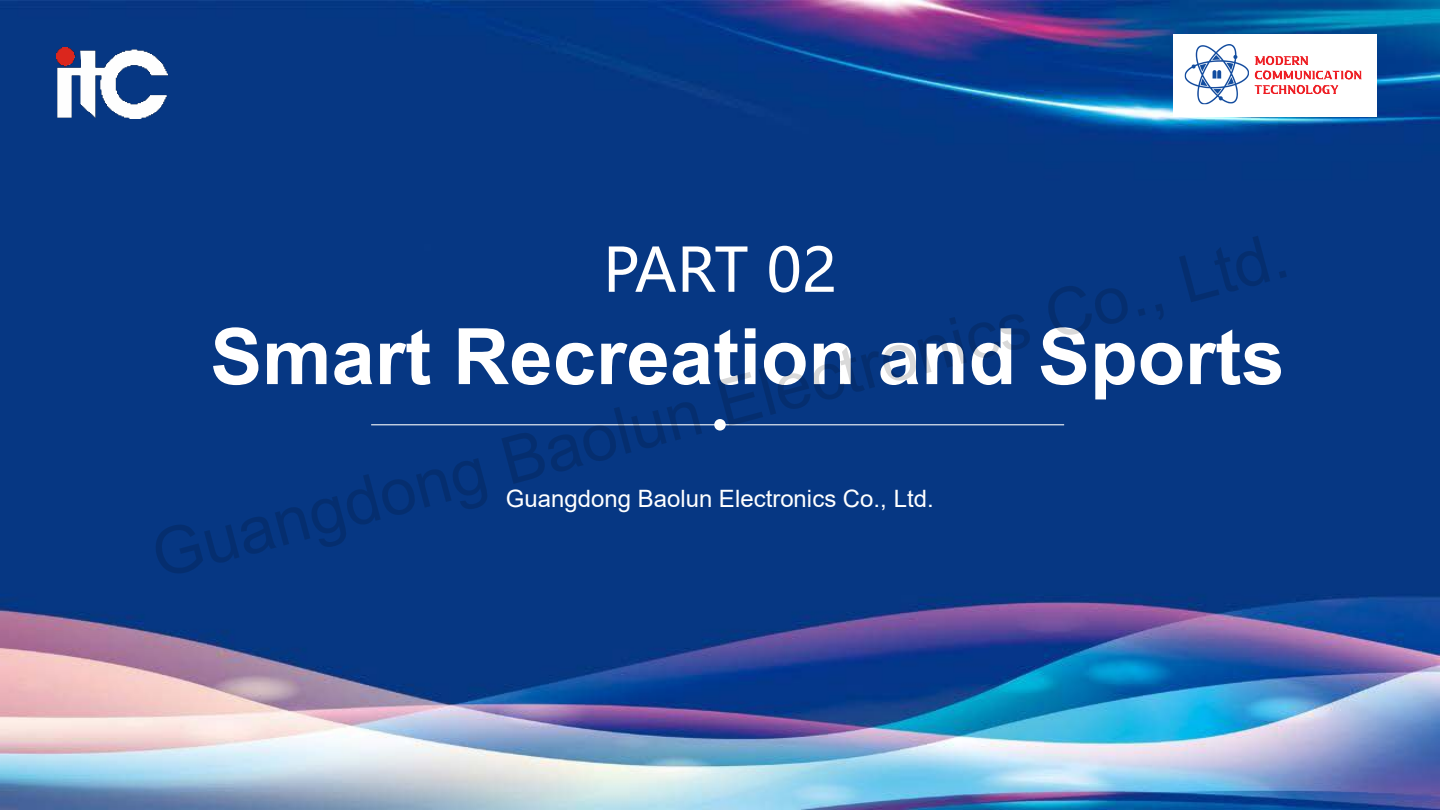
<style>
.page{position:relative;width:1440px;height:810px;background:#fff}
.page>*{position:absolute;margin:0;border:0;box-sizing:border-box;transform-origin:0 0}
.t1{font:700 78px "Arial";color:#fff}
.t2{font:60px "Microsoft Ya Hei";letter-spacing:-.015em;color:#fff}
.t3{font:24px "Arial";color:#fff}
</style>
<div class="page">
<img style="left:0;top:0;width:1440px;height:810px">
<img style="left:57px;top:48px;width:111px;height:71px">
<hr style="left:371px;top:424px;width:693px;height:1px;background:#fff">
<div style="left:714px;top:419px;width:12px;height:12px;background:#fff;border-radius:50%"></div>
<div style="left:1173px;top:34px;width:203px;height:82px;background:#fff"></div>
<img style="left:1184px;top:39px;width:197px;height:75px">
<h2 class="t2" style="left:603px;top:230px;width:235px">PART 02</h2>
<h1 class="t1" style="left:210px;top:302px;width:1076px">Smart Recreation and Sports</h1>
<p class="t3" style="left:506px;top:482px;width:429px">Guangdong Baolun Electronics Co., Ltd.</p>
</div>
